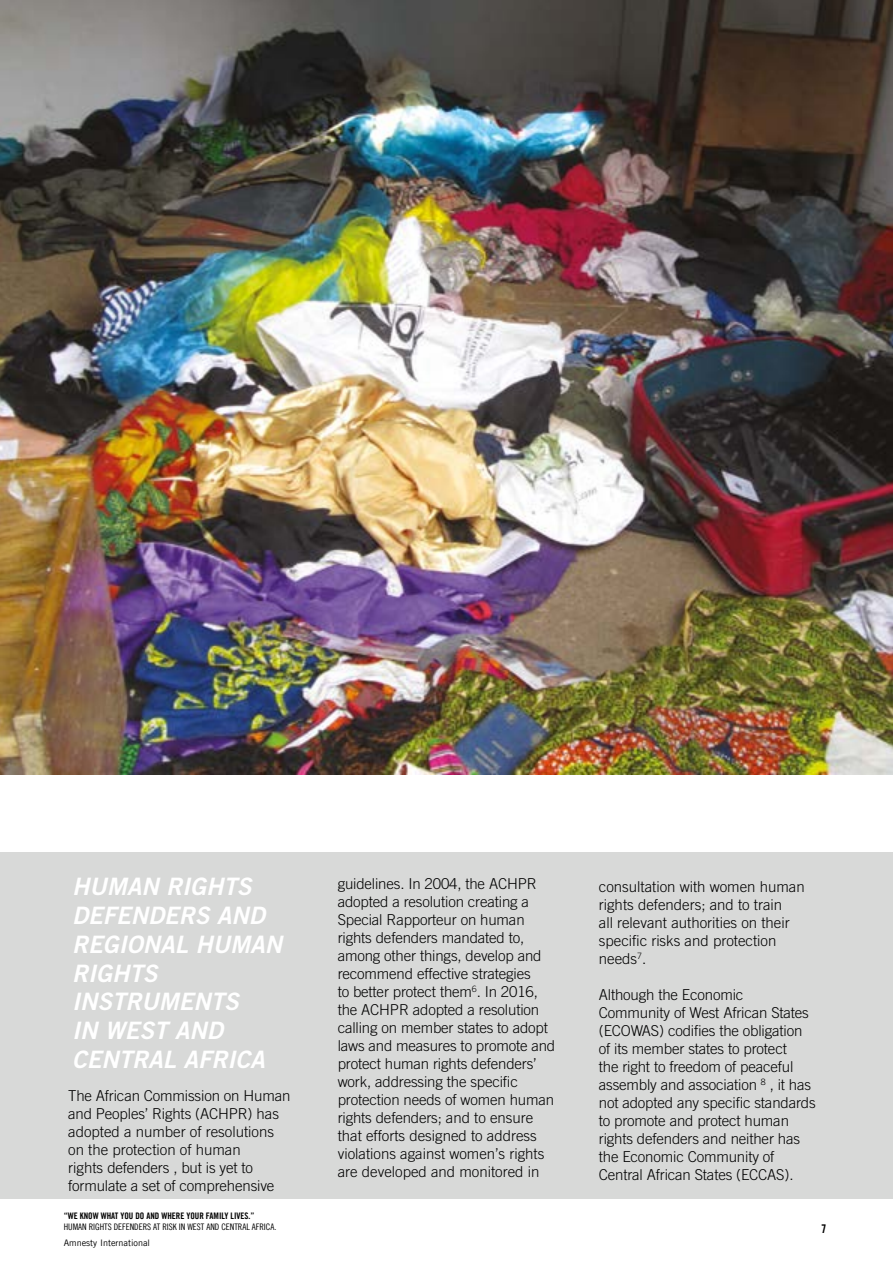
<style>
.page{position:relative;width:893px;height:1263px;background:#fff}
.page>*{position:absolute;margin:0;border:0;box-sizing:border-box;transform-origin:0 0}
.t1{font:24px/28.8px "Amnesty Trade Gothic Bd 2 Obl";color:#fff}
.t2{font:300 15px/18px "Amnesty Trade Gothic";letter-spacing:-.01em;color:#000}
.t3{font:12px "Amnesty Trade Gothic Bd Cn 20";color:#000}
.t4{font:9px "Amnesty Trade Gothic Cn 18";color:#000}
.t5{font:9px "Amnesty Trade Gothic Bd Cn 20";color:#000}
.t6{font:9px "Amnesty Trade Gothic";color:#000}
</style>
<div class="page">
<img style="left:0;top:0;width:893px;height:775px">
<div style="left:0;top:853px;width:893px;height:346px;background:#d8d9d8"></div>
<h1 class="t1" style="left:72px;top:872px;width:211px">HUMAN RIGHTS<br>DEFENDERS AND<br>REGIONAL HUMAN<br>RIGHTS<br>INSTRUMENTS<br>IN WEST AND<br>CENTRAL AFRICA</h1>
<p class="t2" style="left:68px;top:1086px;width:224px">The African Commission on Human and Peoples’ Rights (ACHPR) has adopted a number of resolutions on the protection of human<br>rights defenders , but is yet to formulate a set of comprehensive</p>
<p class="t5" style="left:64px;top:1210px;width:192px">“WE KNOW WHAT YOU DO AND WHERE YOUR FAMILY LIVES.”</p>
<p class="t4" style="left:64px;top:1221px;width:214px">HUMAN RIGHTS DEFENDERS AT RISK IN WEST AND CENTRAL AFRICA.</p>
<p class="t6" style="left:64px;top:1237px;width:88px">Amnesty International</p>
<p class="t2" style="left:338px;top:874px;width:219px">guidelines. In 2004, the ACHPR adopted a resolution creating a<br>Special Rapporteur on human rights defenders mandated to, among other things, develop and recommend effective strategies<br>to better protect them<sup>6</sup>. In 2016, the ACHPR adopted a resolution calling on member states to adopt laws and measures to promote and protect human rights defenders’ work, addressing the specific protection needs of women human rights defenders; and to ensure that efforts designed to address violations against women’s rights are developed and monitored in</p>
<p class="t2" style="left:599px;top:877px;width:207px">consultation with women human rights defenders; and to train<br>all relevant authorities on their specific risks and protection needs<sup>7</sup>.</p>
<p class="t2" style="left:599px;top:985px;width:218px">Although the Economic<br>Community of West African States (ECOWAS) codifies the obligation of its member states to protect<br>the right to freedom of peaceful assembly and association <sup>8</sup> , it has not adopted any specific standards to promote and protect human rights defenders and neither has the Economic Community of<br>Central African States (ECCAS).</p>
<p class="t3" style="left:821px;top:1221px;width:7px">7</p>
</div>
